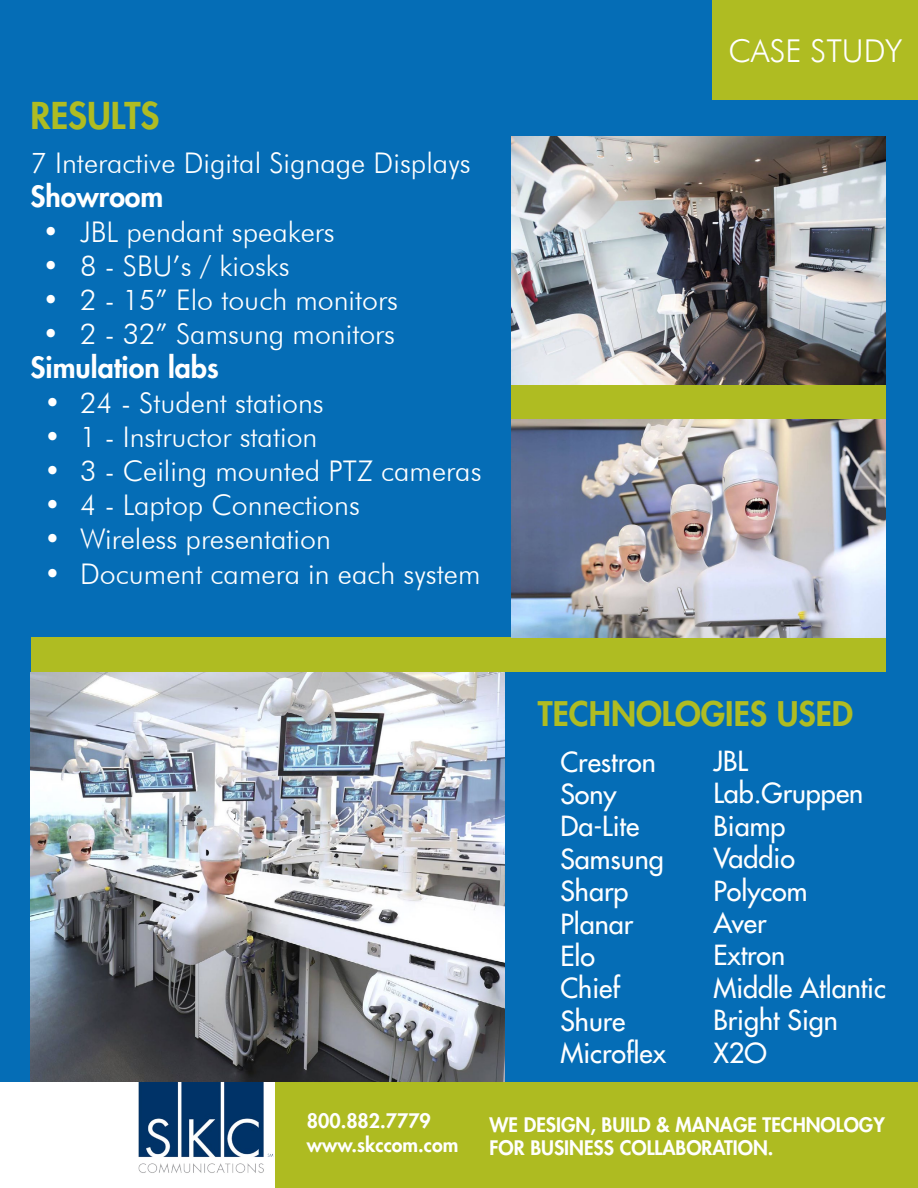
<style>
.page{position:relative;width:918px;height:1188px;background:#fff}
.page>*{position:absolute;margin:0;border:0;box-sizing:border-box;transform-origin:0 0}
.t1{font:800 36px "Futura Std";color:#afbc22}
.t2{font:800 33px "Futura Std";color:#afbc22}
.t3{font:300 31.5px "Futura BT";color:#fff}
.t4{font:300 28.5px "Futura BT";color:#fff}
.t5{font:800 28.5px "Futura Std";color:#fff}
.t6{font:500 27px/32.4px "Futura Std";color:#fff}
.t7{font:800 19.5px/23.4px "Futura Std";color:#fffffe}
</style>
<div class="page">
<div style="left:275px;top:1082px;width:643px;height:106px;background:#aebb21"></div>
<img style="left:138px;top:1082px;width:136px;height:91px">
<div style="left:0;top:0;width:918px;height:1082px;background:#056db6"></div>
<div style="left:713px;top:0;width:205px;height:99px;background:#afbc22"></div>
<div style="left:511px;top:384px;width:375px;height:35px;background:#afbc22"></div>
<div style="left:31px;top:637px;width:855px;height:35px;background:#afbc22"></div>
<img style="left:31px;top:672px;width:473px;height:410px">
<img style="left:511px;top:137px;width:375px;height:247px">
<img style="left:511px;top:419px;width:375px;height:218px">
<p class="t1" style="left:31px;top:93px;width:130px">RESULTS</p>
<p class="t4" style="left:31px;top:146px;width:442px">7 Interactive Digital Signage Displays</p>
<p class="t5" style="left:31px;top:179px;width:134px">Showroom</p>
<p class="t4" style="left:43px;top:214px;width:294px">• JBL pendant speakers</p>
<p class="t4" style="left:43px;top:248px;width:249px">• 8 - SBU’s / kiosks</p>
<p class="t4" style="left:43px;top:283px;width:357px">• 2 - 15” Elo touch monitors</p>
<p class="t4" style="left:43px;top:317px;width:354px">• 2 - 32” Samsung monitors</p>
<p class="t5" style="left:31px;top:350px;width:190px">Simulation labs</p>
<p class="t4" style="left:44px;top:385px;width:281px">• 24 - Student stations</p>
<p class="t4" style="left:44px;top:419px;width:275px">• 1 - Instructor station</p>
<p class="t4" style="left:44px;top:454px;width:439px">• 3 - Ceiling mounted PTZ cameras</p>
<p class="t4" style="left:44px;top:488px;width:317px">• 4 - Laptop Connections</p>
<p class="t4" style="left:44px;top:522px;width:288px">• Wireless presentation</p>
<p class="t4" style="left:44px;top:556px;width:438px">• Document camera in each system</p>
<p class="t3" style="left:728px;top:31px;width:175px">CASE STUDY</p>
<p class="t2" style="left:538px;top:693px;width:317px">TECHNOLOGIES USED</p>
<p class="t6" style="left:560px;top:746px;width:107px">Crestron<br>Sony<br>Da-Lite<br>Samsung<br>Sharp<br>Planar<br>Elo<br>Chief<br>Shure<br>Microflex</p>
<p class="t6" style="left:713px;top:745px;width:174px">JBL<br>Lab.Gruppen<br>Biamp<br>Vaddio<br>Polycom<br>Aver<br>Extron<br>Middle Atlantic<br>Bright Sign<br>X2O</p>
<p class="t7" style="left:307px;top:1109px;width:153px">800.882.7779 www.skccom.com</p>
<p class="t7" style="left:490px;top:1113px;width:397px">WE DESIGN, BUILD &amp; MANAGE TECHNOLOGY<br>FOR BUSINESS COLLABORATION.</p>
</div>
